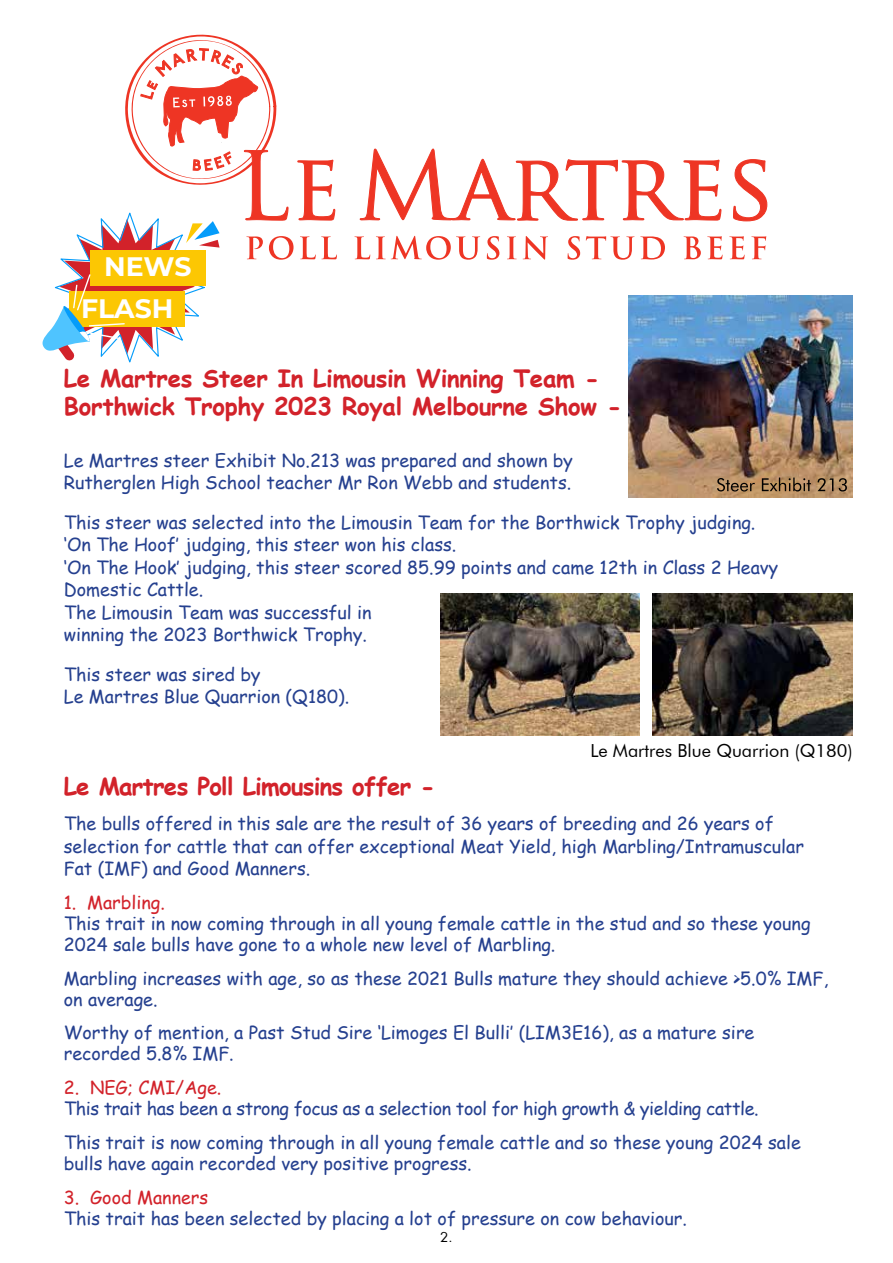
<style>
.page{position:relative;width:893px;height:1263px;background:#fff}
.page>*{position:absolute;margin:0;border:0;box-sizing:border-box;transform-origin:0 0}
.t1{font:700 26.7px/42px "Montserrat";color:#fff}
.t2{font:700 24px/28.8px "Comic Sans MS";letter-spacing:-.01em;color:#d2222a}
.t3{font:700 24px "Comic Sans MS";letter-spacing:-.03em;color:#d2222a}
.t4{font:18px/22.5px "Comic Sans MS";color:#25408f}
.t5{font:18px "Comic Sans MS";color:#d2222a}
.t6{font:18px "Futura BT";color:#000}
.t7{font:13.5px "Futura";color:#000}
</style>
<div class="page">
<svg style="left:733px;top:159px;width:35px;height:63px"></svg>
<svg style="left:359px;top:148px;width:363px;height:73px"></svg>
<svg style="left:354px;top:236px;width:16px;height:23px"></svg>
<svg style="left:376px;top:236px;width:104px;height:24px"></svg>
<svg style="left:487px;top:236px;width:12px;height:24px"></svg>
<svg style="left:507px;top:236px;width:10px;height:23px"></svg>
<svg style="left:523px;top:236px;width:25px;height:24px"></svg>
<svg style="left:568px;top:236px;width:12px;height:24px"></svg>
<svg style="left:586px;top:236px;width:48px;height:24px"></svg>
<svg style="left:640px;top:236px;width:25px;height:24px"></svg>
<svg style="left:684px;top:236px;width:17px;height:23px"></svg>
<svg style="left:707px;top:236px;width:15px;height:23px"></svg>
<svg style="left:729px;top:236px;width:16px;height:23px"></svg>
<svg style="left:751px;top:236px;width:15px;height:23px"></svg>
<img style="left:653px;top:594px;width:200px;height:142px">
<img style="left:628px;top:296px;width:225px;height:201px">
<img style="left:440px;top:594px;width:200px;height:142px">
<svg style="left:42px;top:34px;width:295px;height:329px"></svg>
<svg style="left:717px;top:477px;width:130px;height:14px;background:#92724f"></svg>
<h1 class="t1" style="left:81px;top:244px;width:112px;text-indent:23px">NEWS<br>FLASH</h1>
<h2 class="t2" style="left:64px;top:363px;width:559px">Le Martres Steer In Limousin Winning Team -<br>Borthwick Trophy 2023 Royal Melbourne Show -</h2>
<p class="t4" style="left:64px;top:448px;width:511px">Le Martres steer Exhibit No.213 was prepared and shown by<br>Rutherglen High School teacher Mr Ron Webb and students.</p>
<p class="t4" style="left:64px;top:510px;width:716px">This steer was selected into the Limousin Team for the Borthwick Trophy judging. ‘On The Hoof’ judging, this steer won his class.<br>‘On The Hook’ judging, this steer scored 85.99 points and came 12th in Class 2 Heavy Domestic Cattle.<br>The Limousin Team was successful in<br>winning the 2023 Borthwick Trophy.</p>
<p class="t4" style="left:64px;top:662px;width:287px">This steer was sired by<br>Le Martres Blue Quarrion (Q180).</p>
<p class="t6" style="left:590px;top:739px;width:264px">Le Martres Blue Quarrion (Q180)</p>
<h2 class="t3" style="left:64px;top:768px;width:373px">Le Martres Poll Limousins offer -</h2>
<p class="t4" style="left:64px;top:812px;width:742px">The bulls offered in this sale are the result of 36 years of breeding and 26 years of selection for cattle that can offer exceptional Meat Yield, high Marbling/Intramuscular<br>Fat (IMF) and Good Manners.</p>
<p class="t5" style="left:64px;top:889px;width:103px">1. Marbling.</p>
<p class="t4" style="left:64px;top:912px;width:748px;line-height:21px">This trait in now coming through in all young female cattle in the stud and so these young<br>2024 sale bulls have gone to a whole new level of Marbling.</p>
<p class="t4" style="left:64px;top:967px;width:766px;line-height:21px">Marbling increases with age, so as these 2021 Bulls mature they should achieve &gt;5.0% IMF, on average.</p>
<p class="t4" style="left:64px;top:1022px;width:692px;line-height:21px">Worthy of mention, a Past Stud Sire ‘Limoges El Bulli’ (LIM3E16), as a mature sire recorded 5.8% IMF.</p>
<p class="t5" style="left:64px;top:1074px;width:159px">2. NEG; CMI/Age.</p>
<p class="t4" style="left:64px;top:1091px;width:739px;line-height:33.8px">This trait has been a strong focus as a selection tool for high growth &amp; yielding cattle.<br>This trait is now coming through in all young female cattle and so these young 2024 sale</p>
<p class="t4" style="left:64px;top:1151px;width:409px">bulls have again recorded very positive progress.</p>
<p class="t5" style="left:64px;top:1184px;width:146px">3. Good Manners</p>
<p class="t4" style="left:64px;top:1206px;width:625px">This trait has been selected by placing a lot of pressure on cow behaviour.</p>
<p class="t7" style="left:440px;top:1227px;width:14px">2.</p>
</div>
